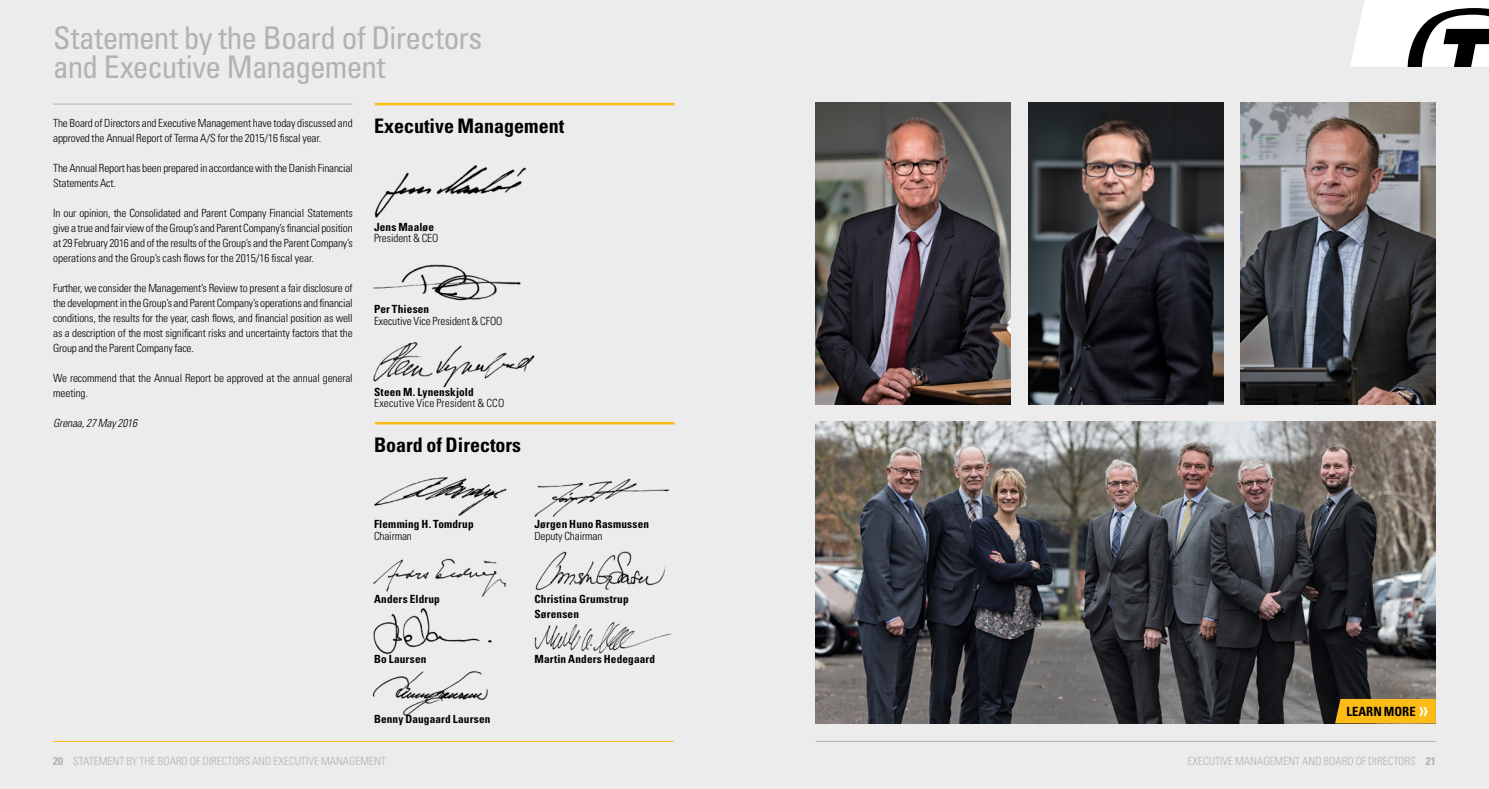
<style>
.page{position:relative;width:1489px;height:789px;background:#fff}
.page>*{position:absolute;margin:0;border:0;box-sizing:border-box;transform-origin:0 0}
.t1{font:condensed 31.25px/28.8px "Univers LT Std";letter-spacing:-.025em;color:#b1b2b3}
.t2{font:700 condensed 20px "Univers LT Std";color:#000}
.t3{font:700 condensed 12.75px "Univers LT Std";color:#000}
.t4{font:300 condensed 11.25px/15px "Univers LT Std";letter-spacing:-.01em;color:#000}
.t5{font:700 condensed 11.25px/15px "Univers LT Std";letter-spacing:.015em;color:#000}
.t6{font:300 condensed 11.25px "Univers LT Std";color:#b1b2b3}
.t7{font:300 condensed 11.25px "Univers LT Std";letter-spacing:.015em;color:#000}
.t8{font:italic 300 condensed 11.25px "Univers LT Std";letter-spacing:-.01em;color:#000}
.s1{font-weight:400;font-size:23.75px;color:#fff}
.s2{font-weight:700}
</style>
<div class="page">
<div style="left:0;top:0;width:1488px;height:788px;background:#ececec"></div>
<svg style="left:1350px;top:0;width:138px;height:67px;background:#c4c4c4"></svg>
<hr style="left:53px;top:741px;width:620px;height:1px;background:#fbbc16">
<hr style="left:815px;top:741px;width:620px;height:1px;background:#b1b2b3">
<hr style="left:53px;top:104px;width:300px;height:1px;background:#b1b2b3">
<hr style="left:375px;top:103px;width:299px;height:2px;background:#fbbc16">
<hr style="left:375px;top:422px;width:299px;height:2px;background:#fbbc16">
<img style="left:815px;top:103px;width:195px;height:301px">
<img style="left:1240px;top:103px;width:195px;height:301px">
<img style="left:1028px;top:103px;width:194px;height:301px">
<img style="left:815px;top:422px;width:620px;height:301px">
<img style="left:374px;top:165px;width:152px;height:53px">
<img style="left:373px;top:342px;width:162px;height:46px">
<img style="left:374px;top:477px;width:133px;height:39px">
<img style="left:534px;top:478px;width:135px;height:39px">
<img style="left:373px;top:558px;width:133px;height:39px">
<img style="left:535px;top:551px;width:131px;height:40px">
<img style="left:373px;top:608px;width:119px;height:47px">
<img style="left:534px;top:622px;width:137px;height:32px">
<img style="left:372px;top:671px;width:116px;height:45px">
<img style="left:373px;top:264px;width:148px;height:37px">
<svg style="left:1334px;top:698px;width:101px;height:25px;background:#ebb117"></svg>
<h1 class="t1" style="left:53px;top:23px;width:431px">Statement by the Board of Directors and Executive Management</h1>
<p class="t4" style="left:53px;top:115px;width:301px">The Board of Directors and Executive Management have today discussed and approved the Annual Report of Terma A/S for the 2015/16 fiscal year.</p>
<p class="t4" style="left:53px;top:160px;width:301px">The Annual Report has been prepared in accordance with the Danish Financial<br>Statements Act.</p>
<p class="t4" style="left:53px;top:205px;width:301px;text-align:justify">In our opinion, the Consolidated and Parent Company Financial Statements give a true and fair view of the Group’s and Parent Company’s financial position at 29 February 2016 and of the results of the Group’s and the Parent Company’s operations and the Group’s cash flows for the 2015/16 fiscal year.</p>
<p class="t4" style="left:53px;top:280px;width:301px;text-align:justify">Further, we consider the Management’s Review to present a fair disclosure of the development in the Group’s and Parent Company’s operations and financial conditions, the results for the year, cash flows, and financial position as well as a description of the most significant risks and uncertainty factors that the Group and the Parent Company face.</p>
<p class="t4" style="left:53px;top:370px;width:301px">We recommend that the Annual Report be approved at the annual general meeting.</p>
<p class="t8" style="left:53px;top:416px;width:85px">Grenaa, 27 May 2016</p>
<h2 class="t2" style="left:374px;top:114px;width:192px">Executive Management</h2>
<p class="t5" style="left:374px;top:219px;width:62px">Jens Maaløe</p>
<p class="t4" style="left:374px;top:230px;width:66px">President &amp; CEO</p>
<p class="t5" style="left:374px;top:302px;width:57px">Per Thiesen</p>
<p class="t4" style="left:374px;top:313px;width:130px">Executive Vice President &amp; CFOO</p>
<p class="t5" style="left:374px;top:384px;width:101px">Steen M. Lynenskjold</p>
<p class="t7" style="left:374px;top:396px;width:132px">Executive Vice President &amp; CCO</p>
<h2 class="t2" style="left:374px;top:433px;width:149px">Board of Directors</h2>
<p class="t5" style="left:374px;top:516px;width:101px">Flemming H. Tomdrup</p>
<p class="t4" style="left:374px;top:528px;width:39px">Chairman</p>
<p class="t5" style="left:374px;top:591px;width:67px">Anders Eldrup</p>
<p class="t5" style="left:374px;top:651px;width:54px">Bo Laursen</p>
<p class="t5" style="left:374px;top:711px;width:118px">Benny Daugaard Laursen</p>
<p class="t5" style="left:534px;top:516px;width:116px">Jørgen Huno Rasmussen</p>
<p class="t4" style="left:534px;top:528px;width:69px">Deputy Chairman</p>
<p class="t5" style="left:534px;top:591px;width:96px">Christina Grumstrup<br>Sørensen</p>
<p class="t5" style="left:534px;top:651px;width:122px">Martin Anders Hedegaard</p>
<p class="t3" style="left:1346px;top:703px;width:83px">LEARN MORE <span class="s1">»</span></p>
<p class="t6" style="left:53px;top:754px;width:334px"><span class="s2">20</span> STATEMENT BY THE BOARD OF DIRECTORS AND EXECUTIVE MANAGEMENT</p>
<p class="t6" style="left:1187px;top:754px;width:250px">EXECUTIVE MANAGEMENT AND BOARD OF DIRECTORS <span class="s2">21</span></p>
</div>
